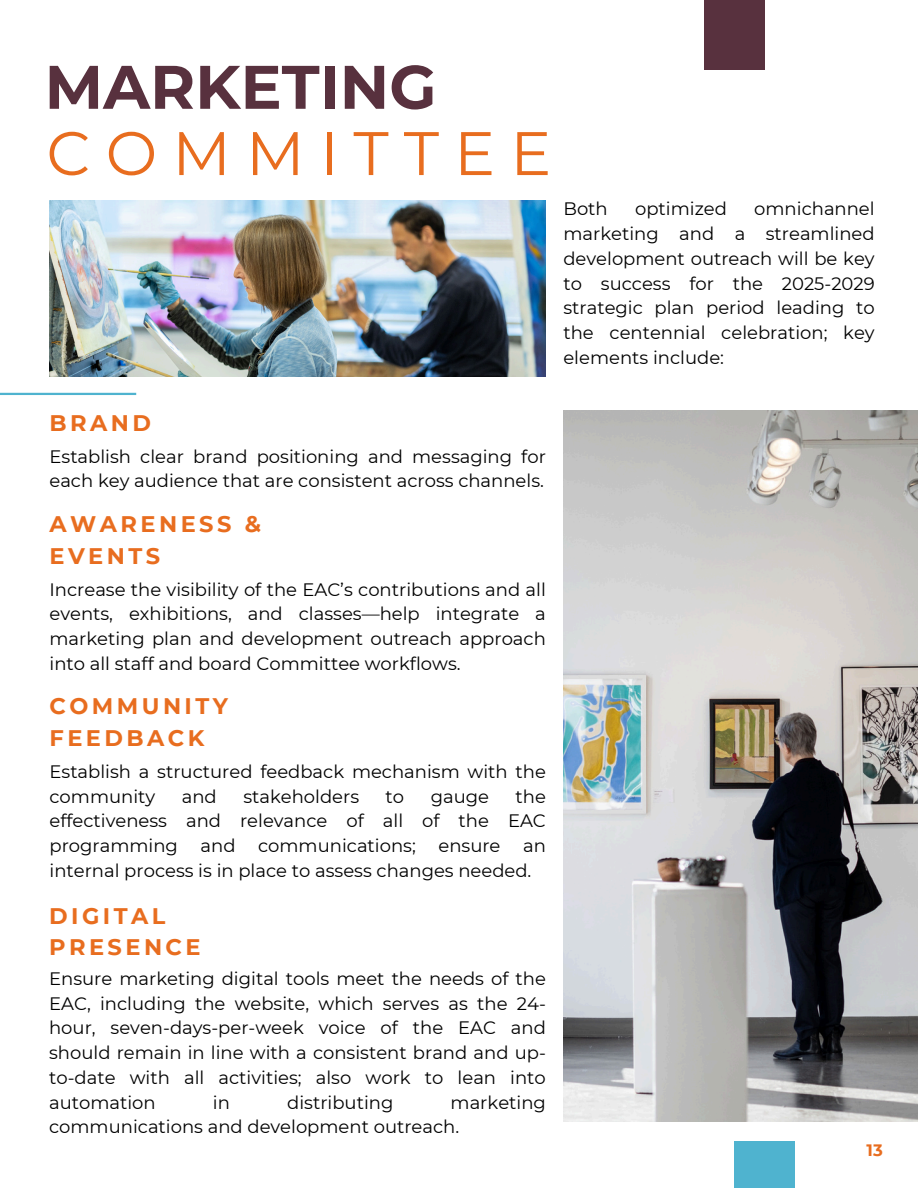
<style>
.page{position:relative;width:918px;height:1188px;background:#fff}
.page>*{position:absolute;margin:0;border:0;box-sizing:border-box;transform-origin:0 0}
.t1{font:700 61.35px "Montserrat";color:#58313e}
.t2{font:61.35px "Montserrat";letter-spacing:.245em;color:#e86d1f}
.t3{font:700 22.5px/31.5px "Montserrat";letter-spacing:.155em;color:#e86d1f}
.t4{font:18px/24.8px "Montserrat";color:#000;text-align:justify}
.t5{font:700 16.5px "Montserrat";color:#e86d1f}
</style>
<div class="page">
<hr style="left:0;top:393px;width:136px;height:2px;background:#4fb3cf">
<div style="left:704px;top:0;width:61px;height:70px;background:#58313e"></div>
<div style="left:734px;top:1141px;width:61px;height:47px;background:#4fb3cf"></div>
<img style="left:563px;top:411px;width:355px;height:711px">
<img style="left:50px;top:200px;width:496px;height:177px">
<p class="t1" style="left:45px;top:49px;width:393px">MARKETING</p>
<h1 class="t2" style="left:46px;top:116px;width:506px">COMMITTEE</h1>
<p class="t4" style="left:563px;top:197px;width:313px;text-indent:191px">omnichannel marketing and a streamlined development outreach will be key to success for the 2025-2029 strategic plan period leading to the centennial celebration; key elements include:</p>
<p class="t4" style="left:563px;top:197px;width:46px">Both</p>
<p class="t4" style="left:635px;top:197px;width:93px">optimized</p>
<p class="t3" style="left:50px;top:407px;width:103px">BRAND</p>
<p class="t4" style="left:50px;top:444px;width:498px">Establish clear brand positioning and messaging for each key audience that are consistent across channels.</p>
<p class="t3" style="left:50px;top:508px;width:213px">AWARENESS &amp;<br>EVENTS</p>
<p class="t4" style="left:50px;top:577px;width:498px">Increase the visibility of the EAC’s contributions and all events, exhibitions, and classes—help integrate a marketing plan and development outreach approach into all staff and board Committee workflows.</p>
<p class="t3" style="left:50px;top:691px;width:180px">COMMUNITY<br>FEEDBACK</p>
<p class="t4" style="left:50px;top:759px;width:498px">Establish a structured feedback mechanism with the community</p>
<p class="t4" style="left:50px;top:784px;width:498px;text-indent:466px">the effectiveness and relevance of all of the EAC programming</p>
<p class="t4" style="left:182px;top:784px;width:37px">and</p>
<p class="t4" style="left:243px;top:784px;width:117px">stakeholders</p>
<p class="t4" style="left:386px;top:784px;width:20px">to</p>
<p class="t4" style="left:431px;top:784px;width:60px">gauge</p>
<p class="t4" style="left:201px;top:833px;width:37px">and</p>
<p class="t4" style="left:258px;top:833px;width:159px">communications;</p>
<p class="t4" style="left:438px;top:833px;width:64px">ensure</p>
<p class="t4" style="left:50px;top:833px;width:498px;text-indent:474px">an internal process is in place to assess changes needed.</p>
<p class="t3" style="left:49px;top:900px;width:153px">DIGITAL<br>PRESENCE</p>
<p class="t4" style="left:49px;top:966px;width:498px">Ensure marketing digital tools meet the needs of the EAC, including the website, which serves as the 24- hour, seven-days-per-week voice of the EAC and should remain in line with a consistent brand and up&shy;to-date with all activities; also work to lean into automation</p>
<p class="t4" style="left:49px;top:1090px;width:498px;text-indent:401px">marketing communications and development outreach.</p>
<p class="t4" style="left:213px;top:1090px;width:19px">in</p>
<p class="t4" style="left:287px;top:1090px;width:108px">distributing</p>
<h1 class="t5" style="left:867px;top:1140px;width:18px">13</h1>
</div>
